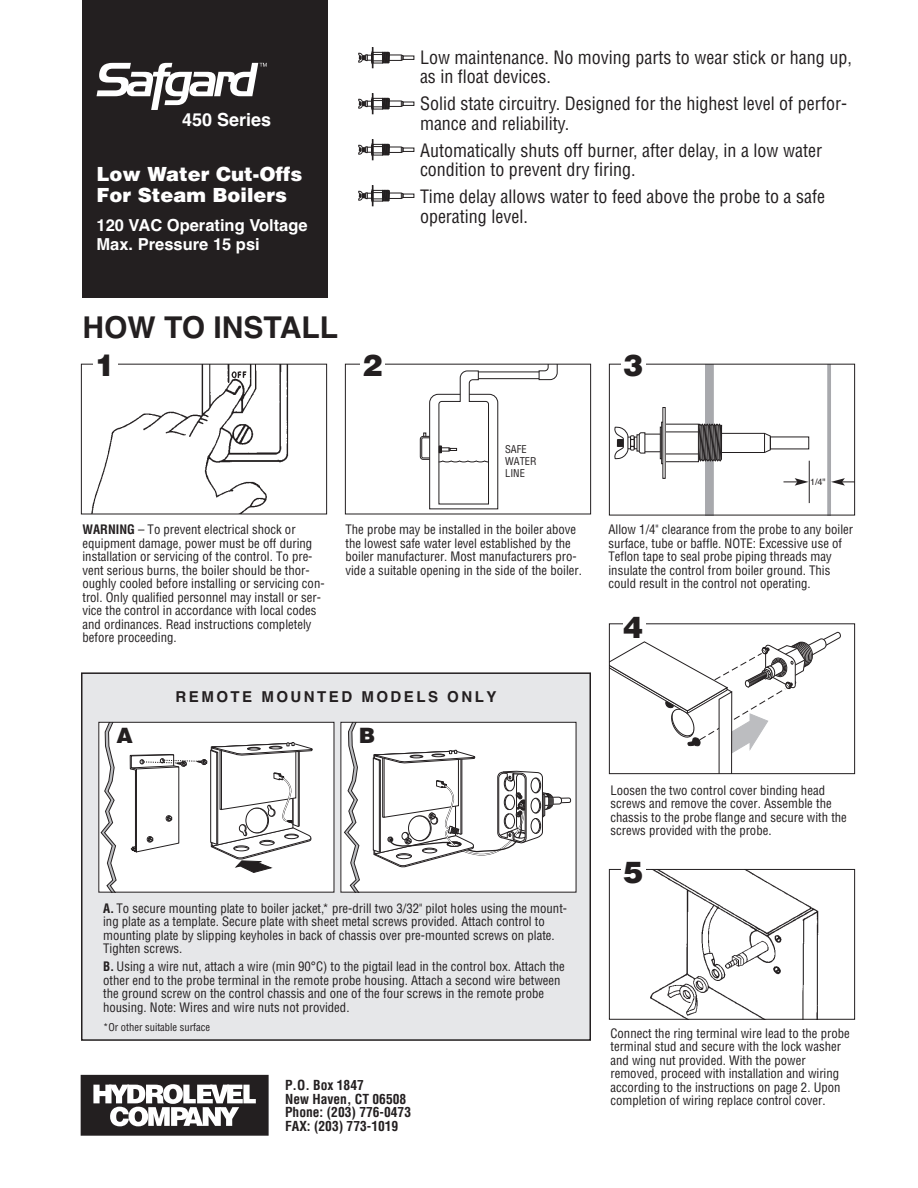
<style>
.page{position:relative;width:918px;height:1188px;background:#fff}
.page>*{position:absolute;margin:0;border:0;box-sizing:border-box;transform-origin:0 0}
.t1{font:700 30px "Helvetica";color:#231f20}
.t2{font:900 30px "Helvetica";color:#231f20}
.t3{font:900 21.15px "Helvetica";color:#231f20}
.t4{font:900 19.5px/21px "Helvetica";color:#fff}
.t5{font:condensed 18px/19.5px "Helvetica";color:#231f20}
.t6{font:700 18px "Helvetica";color:#fff}
.t7{font:700 16.5px/19.5px "Helvetica";color:#fff}
.t8{font:700 15px "Helvetica";letter-spacing:.165em;color:#231f20}
.t9{font:700 condensed 13.5px/13.5px "Helvetica";color:#231f20}
.t10{font:condensed 12.75px/13.5px "Helvetica";color:#231f20}
.t11{font:condensed 10.5px/12px "Helvetica";color:#231f20}
.t12{font:9px "Helvetica";color:#231f20}
.s1{font-weight:700}
</style>
<div class="page">
<img style="left:91px;top:366px;width:198px;height:146px">
<div style="left:81px;top:364px;width:246px;height:150px;border:1px solid #231f20"></div>
<svg style="left:611px;top:632px;width:230px;height:140px"></svg>
<div style="left:609px;top:623px;width:246px;height:151px;border:1px solid #231f20"></div>
<img style="left:650px;top:871px;width:169px;height:147px">
<div style="left:609px;top:869px;width:246px;height:151px;border:1px solid #231f20"></div>
<div style="left:476px;top:372px;width:66px;height:7px;border:1px solid #231f20"></div>
<div style="left:420px;top:436px;width:17px;height:24px;border:1px solid #231f20;border-radius:3px"></div>
<div style="left:421px;top:438px;width:15px;height:20px;border:1px solid #231f20"></div>
<svg style="left:539px;top:366px;width:19px;height:14px"></svg>
<svg style="left:423px;top:370px;width:75px;height:139px"></svg>
<div style="left:345px;top:364px;width:246px;height:150px;border:1px solid #231f20"></div>
<div style="left:705px;top:364px;width:9px;height:66px;background:#a8a9ad"></div>
<div style="left:705px;top:453px;width:9px;height:62px;background:#a8a9ad"></div>
<svg style="left:827px;top:366px;width:4px;height:147px"></svg>
<svg style="left:696px;top:423px;width:75px;height:39px"></svg>
<div style="left:644px;top:434px;width:17px;height:18px;border:1px solid #231f20"></div>
<div style="left:665px;top:424px;width:33px;height:38px;background:#fff"></div>
<div style="left:665px;top:424px;width:34px;height:38px;border:1px solid #231f20"></div>
<hr style="left:665px;top:432px;width:34px;height:1px;background:#231f20">
<hr style="left:665px;top:454px;width:34px;height:1px;background:#231f20">
<svg style="left:614px;top:426px;width:31px;height:33px"></svg>
<svg style="left:660px;top:422px;width:3px;height:42px"></svg>
<div style="left:609px;top:364px;width:246px;height:151px;border:1px solid #231f20"></div>
<div style="left:93px;top:350px;width:24px;height:36px;background:#fff"></div>
<div style="left:360px;top:350px;width:24px;height:36px;background:#fff"></div>
<div style="left:621px;top:350px;width:24px;height:36px;background:#fff"></div>
<div style="left:621px;top:856px;width:24px;height:36px;background:#fff"></div>
<svg style="left:783px;top:478px;width:26px;height:8px"></svg>
<svg style="left:831px;top:478px;width:24px;height:8px"></svg>
<hr style="left:809px;top:461px;width:1px;height:42px;background:#231f20">
<div style="left:81px;top:1075px;width:187px;height:60px;background:#231f20"></div>
<div style="left:81px;top:1075px;width:188px;height:61px;border:1px solid #231f20"></div>
<svg style="left:93px;top:1085px;width:163px;height:41px"></svg>
<svg style="left:359px;top:48px;width:55px;height:20px"></svg>
<svg style="left:359px;top:94px;width:44px;height:20px"></svg>
<div style="left:403px;top:102px;width:11px;height:4px;border:1px solid #231f20"></div>
<svg style="left:359px;top:140px;width:44px;height:20px"></svg>
<div style="left:403px;top:148px;width:11px;height:4px;border:1px solid #231f20"></div>
<svg style="left:359px;top:186px;width:44px;height:20px"></svg>
<div style="left:403px;top:194px;width:11px;height:4px;border:1px solid #231f20"></div>
<div style="left:623px;top:612px;width:23px;height:22px;background:#fff"></div>
<div style="left:82px;top:673px;width:508px;height:367px;background:#e6e7e9"></div>
<div style="left:81px;top:672px;width:510px;height:369px;border:2px solid #231f20"></div>
<div style="left:99px;top:722px;width:235px;height:170px;background:#fff"></div>
<svg style="left:101px;top:724px;width:16px;height:167px"></svg>
<svg style="left:130px;top:742px;width:183px;height:131px"></svg>
<div style="left:98px;top:722px;width:236px;height:171px;border:1px solid #231f20"></div>
<div style="left:341px;top:722px;width:235px;height:170px;background:#fff"></div>
<svg style="left:373px;top:750px;width:198px;height:117px"></svg>
<svg style="left:344px;top:724px;width:16px;height:167px"></svg>
<div style="left:340px;top:722px;width:236px;height:171px;border:1px solid #231f20"></div>
<div style="left:82px;top:0;width:246px;height:297px;background:#231f20"></div>
<svg style="left:97px;top:63px;width:170px;height:47px"></svg>
<h3 class="t6" style="left:182px;top:110px;width:91px">450 Series</h3>
<h3 class="t4" style="left:97px;top:164px;width:207px">Low Water Cut-Offs<br>For Steam Boilers</h3>
<p class="t7" style="left:97px;top:216px;width:213px">120 VAC Operating Voltage<br>Max. Pressure 15 psi</p>
<h3 class="t5" style="left:420px;top:48px;width:433px">Low maintenance. No moving parts to wear stick or hang up, as in float devices.</h3>
<h3 class="t5" style="left:420px;top:94px;width:429px">Solid state circuitry. Designed for the highest level of perfor&shy;mance and reliability.</h3>
<h3 class="t5" style="left:420px;top:141px;width:404px">Automatically shuts off burner, after delay, in a low water condition to prevent dry firing.</h3>
<h3 class="t5" style="left:420px;top:187px;width:406px">Time delay allows water to feed above the probe to a safe operating level.</h3>
<h1 class="t1" style="left:82px;top:310px;width:257px">HOW TO INSTALL</h1>
<h1 class="t2" style="left:95px;top:348px;width:22px">1</h1>
<h1 class="t2" style="left:362px;top:348px;width:22px">2</h1>
<h1 class="t2" style="left:623px;top:348px;width:22px">3</h1>
<p class="t11" style="left:505px;top:444px;width:33px">SAFE<br>WATER<br>LINE</p>
<p class="t12" style="left:810px;top:476px;width:17px">1/4"</p>
<p class="t10" style="left:82px;top:523px;width:244px"><span class="s1">WARNING</span> – To prevent electrical shock or equipment damage, power must be off during installation or servicing of the control. To pre&shy;vent serious burns, the boiler should be thor&shy;oughly cooled before installing or servicing con&shy;trol. Only qualified personnel may install or ser&shy;vice the control in accordance with local codes and ordinances. Read instructions completely before proceeding.</p>
<p class="t10" style="left:345px;top:523px;width:238px">The probe may be installed in the boiler above the lowest safe water level established by the boiler manufacturer. Most manufacturers pro&shy;vide a suitable opening in the side of the boiler.</p>
<p class="t10" style="left:608px;top:523px;width:246px">Allow 1/4" clearance from the probe to any boiler surface, tube or baffle. NOTE: Excessive use of Teflon tape to seal probe piping threads may insulate the control from boiler ground. This could result in the control not operating.</p>
<h1 class="t2" style="left:623px;top:610px;width:22px">4</h1>
<p class="t8" style="left:176px;top:688px;width:322px">REMOTE MOUNTED MODELS ONLY</p>
<h2 class="t3" style="left:116px;top:723px;width:18px">A</h2>
<h2 class="t3" style="left:359px;top:723px;width:18px">B</h2>
<p class="t10" style="left:103px;top:902px;width:465px"><span class="s1">A.</span> To secure mounting plate to boiler jacket,* pre-drill two 3/32" pilot holes using the mount&shy;ing plate as a template. Secure plate with sheet metal screws provided. Attach control to mounting plate by slipping keyholes in back of chassis over pre-mounted screws on plate.<br>Tighten screws.</p>
<p class="t10" style="left:103px;top:960px;width:463px"><span class="s1">B.</span> Using a wire nut, attach a wire (min 90°C) to the pigtail lead in the control box. Attach the other end to the probe terminal in the remote probe housing. Attach a second wire between the ground screw on the control chassis and one of the four screws in the remote probe housing. Note: Wires and wire nuts not provided.</p>
<p class="t11" style="left:103px;top:1022px;width:108px">*Or other suitable surface</p>
<p class="t9" style="left:285px;top:1079px;width:127px">P.O. Box 1847<br>New Haven, CT 06508<br>Phone: (203) 776-0473<br>FAX: (203) 773-1019</p>
<p class="t10" style="left:610px;top:784px;width:238px">Loosen the two control cover binding head screws and remove the cover. Assemble the chassis to the probe flange and secure with the screws provided with the probe.</p>
<h1 class="t2" style="left:623px;top:855px;width:22px">5</h1>
<p class="t10" style="left:610px;top:1026px;width:241px">Connect the ring terminal wire lead to the probe terminal stud and secure with the lock washer and wing nut provided. With the power removed, proceed with installation and wiring according to the instructions on page 2. Upon completion of wiring replace control cover.</p>
</div>
